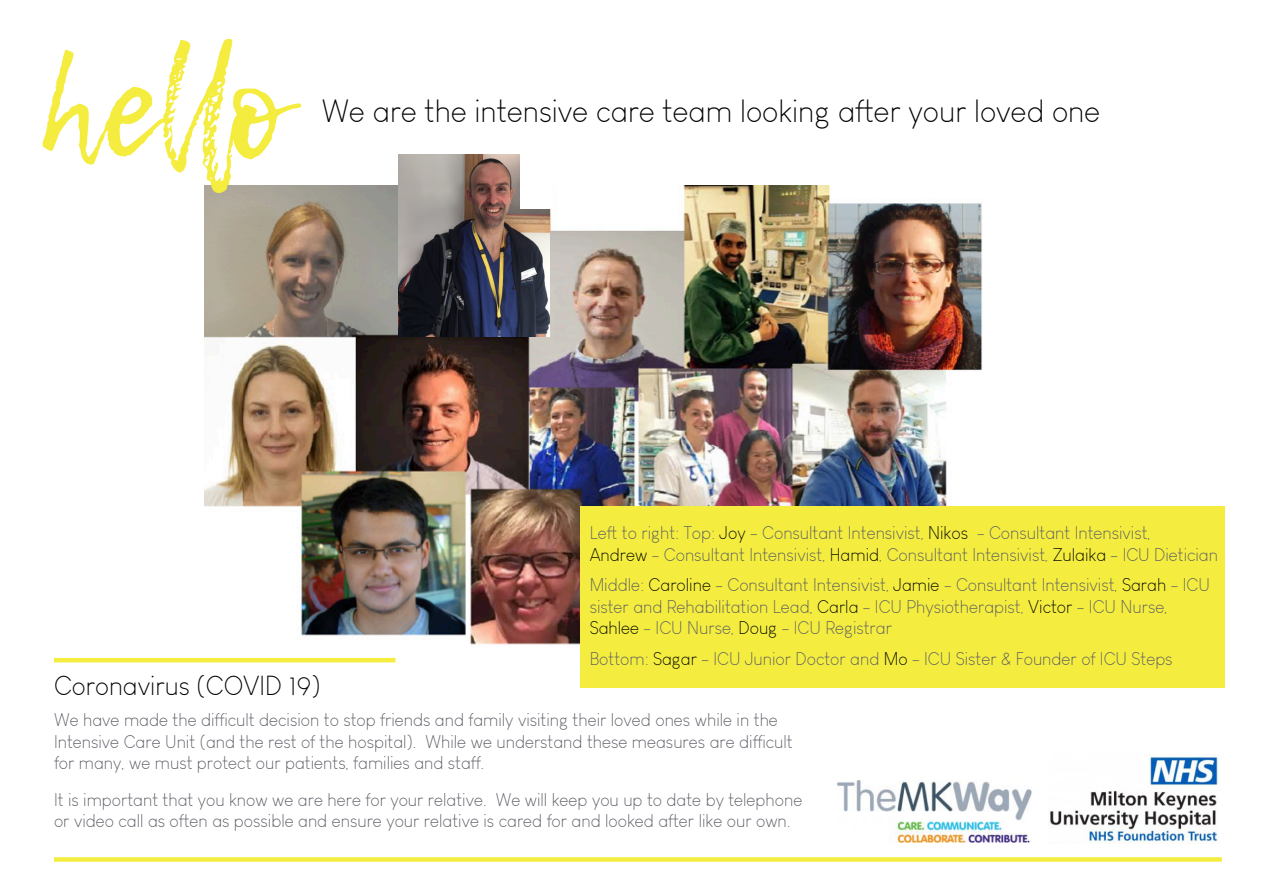
<style>
.page{position:relative;width:1263px;height:893px;background:#fff}
.page>*{position:absolute;margin:0;border:0;box-sizing:border-box;transform-origin:0 0}
.t1{font:134.55px "Lemon Tuesday";color:#f4ed3f}
.t2{font:300 31.5px "Louis George Cafe";color:#000001}
.t3{font:300 27px "Louis George Cafe";color:#000001}
.t4{font:300 18px/21.6px "Louis George Cafe";color:#585962}
.s1{color:#000005}
.s2{color:#000001}
.s3{color:#000002}
.s4{color:#575961}
</style>
<div class="page">
<img style="left:1050px;top:755px;width:170px;height:89px">
<img style="left:837px;top:781px;width:194px;height:62px">
<hr style="left:54px;top:658px;width:341px;height:4px;background:#f4ed3f">
<div style="left:54px;top:857px;width:1168px;height:5px;background:#f4ed3f"></div>
<img style="left:204px;top:185px;width:778px;height:460px">
<img style="left:399px;top:154px;width:150px;height:183px">
<div style="left:520px;top:143px;width:32px;height:66px;background:#fff"></div>
<div style="left:580px;top:506px;width:645px;height:181px;background:#f4ed3f"></div>
<p class="t1" style="left:40px;top:31px;width:248px">hello</p>
<p class="t2" style="left:322px;top:93px;width:780px">We are the intensive care team looking after your loved one</p>
<p class="t4" style="left:590px;top:522px;width:630px">Left to right: Top: <span class="s1">Joy</span> - Consultant Intensivist, <span class="s2">Nikos</span> - Consultant Intensivist,<br><span class="s2">Andrew</span> - Consultant Intensivist, <span class="s3">Hamid</span>, Consultant Intensivist, <span class="s3">Zulaika</span> - ICU Dietician</p>
<p class="t4" style="left:590px;top:574px;width:622px">Middle: <span class="s3">Caroline</span> - Consultant Intensivist, <span class="s3">Jamie</span> - Consultant Intensivist, <span class="s2">Sarah</span> - ICU sister and Rehabilitation Lead, <span class="s3">Carla</span> - ICU Physiotherapist, <span class="s2">Victor</span> - ICU Nurse,<br><span class="s3">Sahlee</span> - ICU Nurse, <span class="s2">Doug</span> - ICU Registrar</p>
<p class="t4" style="left:590px;top:648px;width:584px"><span class="s4">Bottom:</span> <span class="s3">Sagar</span> - ICU Junior Doctor and <span class="s3">Mo</span> - ICU Sister &amp; Founder of ICU Steps</p>
<p class="t3" style="left:54px;top:670px;width:268px">Coronavirus (COVID 19)</p>
<p class="t4" style="left:54px;top:709px;width:740px">We have made the difficult decision to stop friends and family visiting their loved ones while in the<br>Intensive Care Unit (and the rest of the hospital). While we understand these measures are difficult for many, we must protect our patients, families and staff.</p>
<p class="t4" style="left:54px;top:789px;width:750px">It is important that you know we are here for your relative. We will keep you up to date by telephone or video call as often as possible and ensure your relative is cared for and looked after like our own.</p>
</div>
